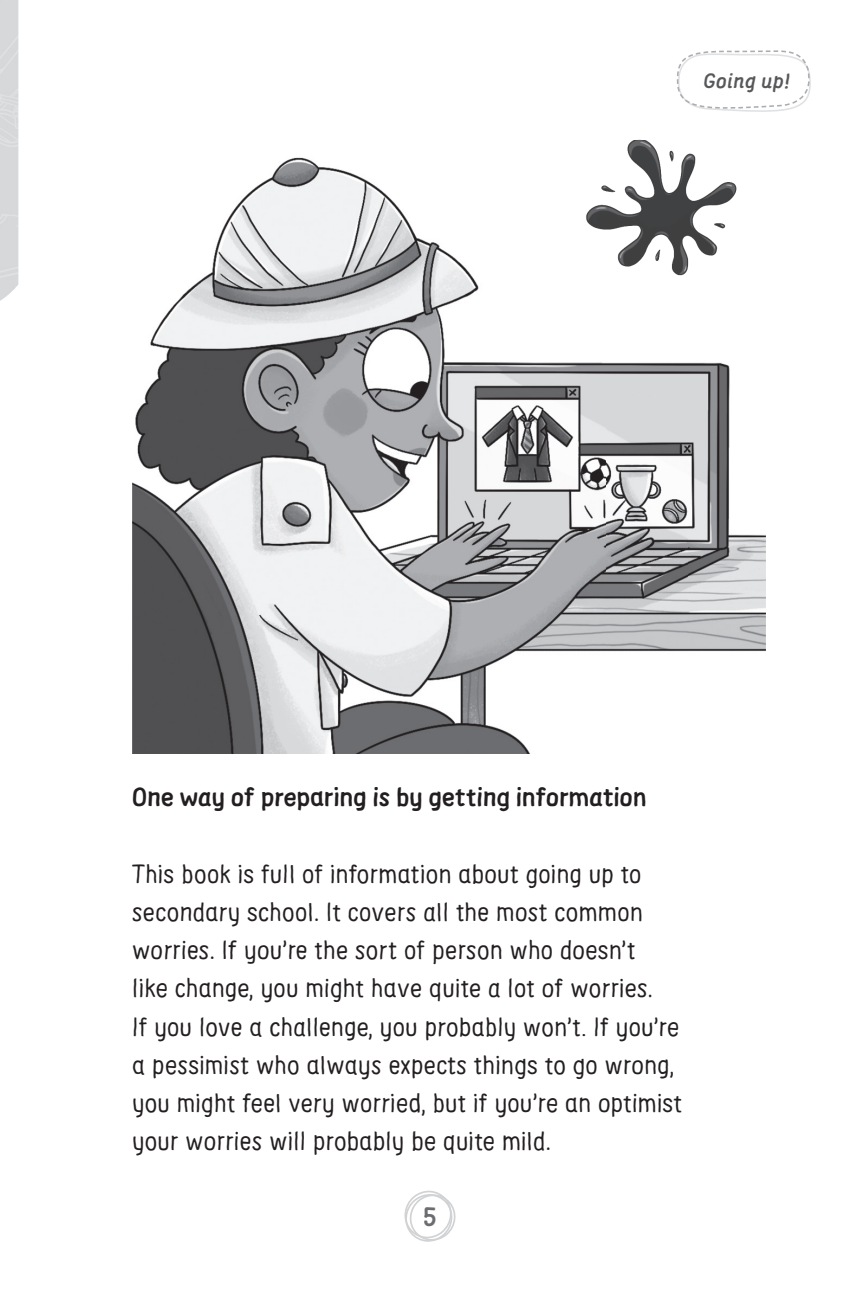
<style>
.page{position:relative;width:860px;height:1300px;background:#fff}
.page>*{position:absolute;margin:0;border:0;box-sizing:border-box;transform-origin:0 0}
.t1{font:700 27px "Supernett";color:#6c6d70}
.t2{font:25.88px/38.2px "Supernett";letter-spacing:.01em;color:#231f20}
.t3{font:700 25.88px "Supernett";letter-spacing:.01em;color:#231f20}
.t4{font:italic 700 20.25px "Supernett";color:#57585a}
</style>
<div class="page">
<img style="left:132px;top:157px;width:475px;height:597px">
<img style="left:687px;top:362px;width:79px;height:290px">
<img style="left:607px;top:362px;width:80px;height:290px">
<svg style="left:676px;top:50px;width:134px;height:62px"></svg>
<svg style="left:404px;top:1190px;width:52px;height:52px"></svg>
<img style="left:582px;top:139px;width:155px;height:150px">
<p class="t4" style="left:703px;top:68px;width:88px">Going up!</p>
<p class="t3" style="left:132px;top:781px;width:515px">One way of preparing is by getting information</p>
<p class="t2" style="left:132px;top:854px;width:551px">This book is full of information about going up to secondary school. It covers all the most common worries. If you’re the sort of person who doesn’t<br>like change, you might have quite a lot of worries.<br>If you love a challenge, you probably won’t. If you’re a pessimist who always expects things to go wrong, you might feel very worried, but if you’re an optimist your worries will probably be quite mild.</p>
<p class="t1" style="left:423px;top:1200px;width:16px">5</p>
</div>
